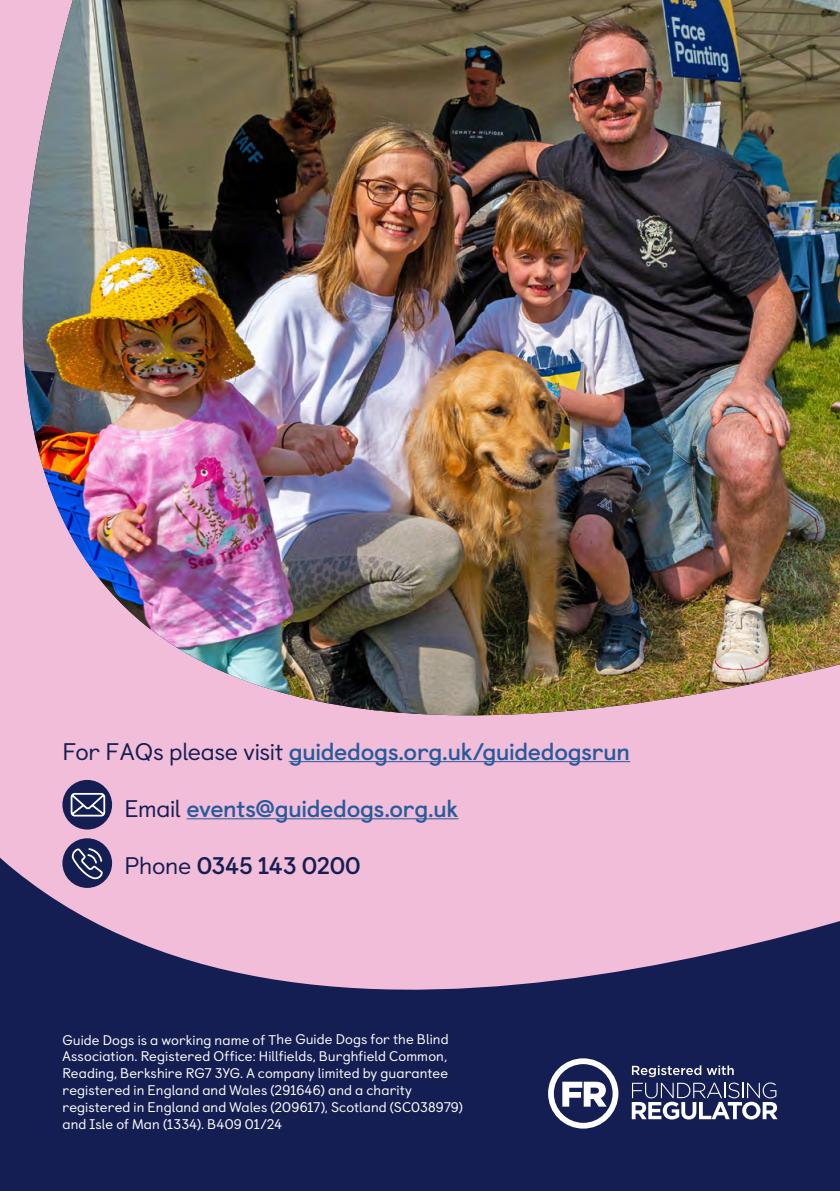
<style>
.page{position:relative;width:840px;height:1191px;background:#fff}
.page>*{position:absolute;margin:0;border:0;box-sizing:border-box;transform-origin:0 0}
.P_Body_12_15{font:700 24px "Castledown";letter-spacing:-.015em;color:#275b9b}
.P_Body_16_18{font:700 24px "Castledown";letter-spacing:-.015em;color:#151e53}
.P_Body_12_15-2{font:14px/16.8px "Castledown";letter-spacing:.005em;color:#fff}
.s1{font-weight:400;color:#151e53}
.s2{font-weight:400}
</style>
<div class="page">
<div style="left:0;top:0;width:839px;height:1191px;background:#151e53"></div>
<svg style="left:0;top:777px;width:839px;height:321px;fill:#f1bdd9"></svg>
<div style="left:62px;top:838px;width:50px;height:50px;background:#151e53;border-radius:50%"></div>
<svg style="left:71px;top:848px;width:32px;height:32px"></svg>
<div style="left:62px;top:780px;width:50px;height:49px;background:#151e53;border-radius:50%"></div>
<svg style="left:70px;top:792px;width:36px;height:25px"></svg>
<hr style="left:186px;top:818px;width:272px;height:1px;background:#275b9b">
<svg style="left:547px;top:1058px;width:71px;height:70px"></svg>
<svg style="left:631px;top:1065px;width:146px;height:54px"></svg>
<img style="left:0;top:0;width:839px;height:777px">
<p class="P_Body_12_15" style="left:62px;top:732px;width:569px"><span class="s1">For FAQs please visit</span> guidedogs.org.uk/guidedogsrun</p>
<p class="P_Body_12_15" style="left:124px;top:789px;width:335px"><span class="s1">Email</span> events@guidedogs.org.uk</p>
<p class="P_Body_16_18" style="left:124px;top:846px;width:238px"><span class="s2">Phone</span> 0345 143 0200</p>
<p class="P_Body_12_15-2" style="left:62px;top:1030px;width:402px">Guide Dogs is a working name of The Guide Dogs for the Blind Association. Registered Office: Hillfields, Burghfield Common, Reading, Berkshire RG7 3YG. A company limited by guarantee registered in England and Wales (291646) and a charity registered in England and Wales (209617), Scotland (SC038979) and Isle of Man (1334). B409 01/24</p>
</div>
